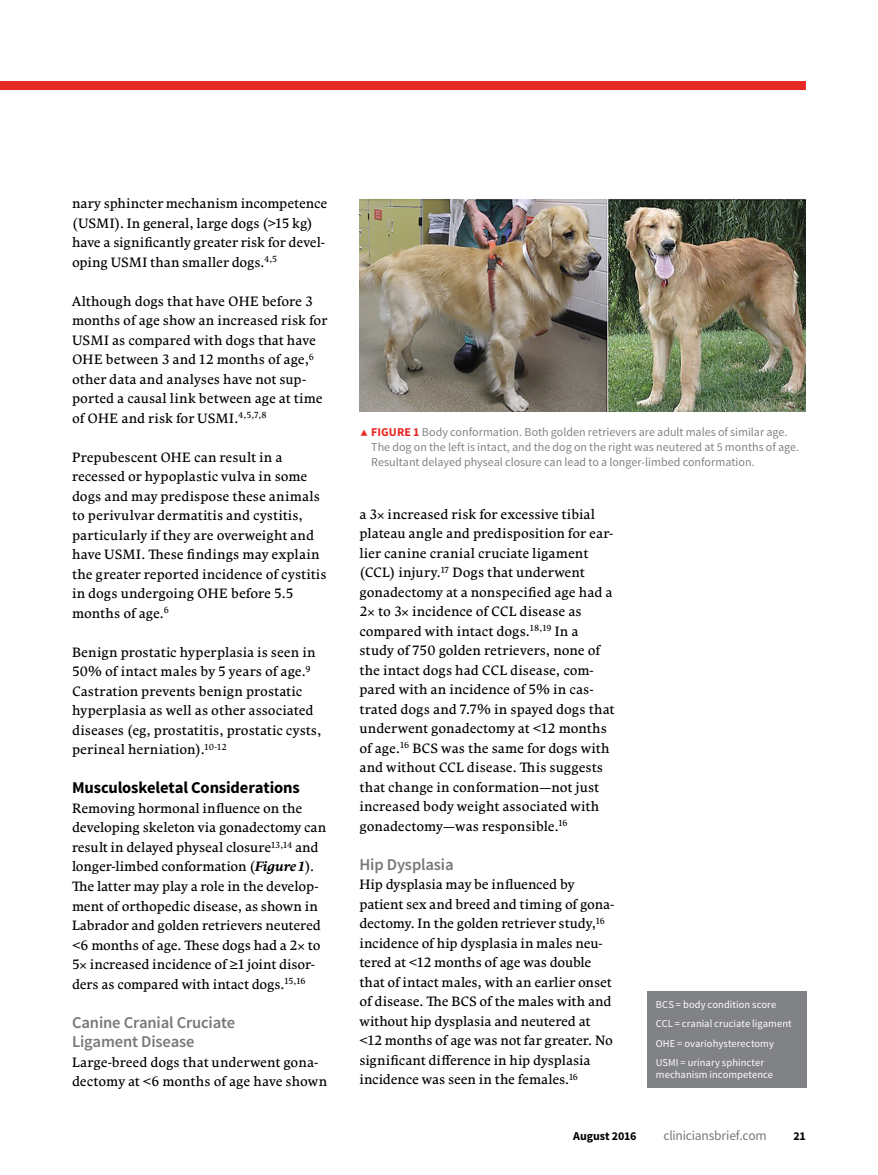
<style>
.page{position:relative;width:878px;height:1175px;background:#fff}
.page>*{position:absolute;margin:0;border:0;box-sizing:border-box;transform-origin:0 0}
.Head_B{font:600 16.5px/19.5px "Source Sans Pro";letter-spacing:-.01em;color:#77787b}
.Head_A{font:700 16.5px "Source Sans Pro";letter-spacing:-.01em;color:#000}
.Body_Comenia_Serif{font:13.5px/19.5px "Comenia Serif Pro";color:#000}
.t1{font:13.5px "Source Sans Pro";letter-spacing:-.015em;color:#77787b}
.Figure_Caption{font:12px/15px "Source Sans Pro";color:#808285}
.t2{font:700 12px "Source Sans Pro";color:#000}
.Acronyms{font:10.5px/12px "Source Sans Pro";letter-spacing:.005em;color:#fff}
.s1{font-weight:700;font-style:italic}
.s2{font-weight:700;color:#e52823}
</style>
<div class="page">
<div style="left:0;top:81px;width:806px;height:9px;background:#e52823"></div>
<div style="left:646px;top:990px;width:160px;height:97px;background:#808285"></div>
<img style="left:359px;top:199px;width:447px;height:213px">
<p class="Body_Comenia_Serif" style="left:72px;top:194px;width:257px">nary sphincter mechanism incompetence (USMI). In general, large dogs (&gt;15 kg) have a significantly greater risk for devel&shy;oping USMI than smaller dogs.<sup>4,5</sup></p>
<p class="Body_Comenia_Serif" style="left:72px;top:291px;width:256px">Although dogs that have OHE before 3 months of age show an increased risk for USMI as compared with dogs that have OHE between 3 and 12 months of age,<sup>6 </sup>other data and analyses have not sup&shy;ported a causal link between age at time of OHE and risk for USMI.<sup>4,5,7,8</sup></p>
<p class="Body_Comenia_Serif" style="left:72px;top:447px;width:256px">Prepubescent OHE can result in a recessed or hypoplastic vulva in some dogs and may predispose these animals to perivulvar dermatitis and cystitis, particularly if they are overweight and have USMI. These findings may explain the greater reported incidence of cystitis in dogs undergoing OHE before 5.5 months of age.<sup>6</sup></p>
<p class="Body_Comenia_Serif" style="left:72px;top:642px;width:251px">Benign prostatic hyperplasia is seen in 50% of intact males by 5 years of age.<sup>9<br></sup>Castration prevents benign prostatic hyperplasia as well as other associated diseases (eg, prostatitis, prostatic cysts, perineal herniation).<sup>10-12</sup></p>
<p class="Head_A" style="left:72px;top:777px;width:229px">Musculoskeletal Considerations</p>
<p class="Body_Comenia_Serif" style="left:72px;top:798px;width:256px">Removing hormonal influence on the developing skeleton via gonadectomy can result in delayed physeal closure<sup>13,14</sup> and longer-limbed conformation (<span class="s1">Figure 1</span>).<br>The latter may play a role in the develop&shy;ment of orthopedic disease, as shown in Labrador and golden retrievers neutered &lt;6 months of age. These dogs had a 2 to 5 increased incidence of ≥1 joint disor&shy;ders as compared with intact dogs.<sup>15,16</sup></p>
<p class="Head_B" style="left:72px;top:1012px;width:164px">Canine Cranial Cruciate<br>Ligament Disease</p>
<p class="Body_Comenia_Serif" style="left:72px;top:1052px;width:257px">Large-breed dogs that underwent gona&shy;dectomy at &lt;6 months of age have shown</p>
<p class="Figure_Caption" style="left:371px;top:424px;width:429px"><span class="s2">FIGURE 1</span> Body conformation. Both golden retrievers are adult males of similar age.<br>The dog on the left is intact, and the dog on the right was neutered at 5 months of age.<br>Resultant delayed physeal closure can lead to a longer-limbed conformation.</p>
<p class="Body_Comenia_Serif" style="left:359px;top:504px;width:256px">a 3 increased risk for excessive tibial plateau angle and predisposition for ear&shy;lier canine cranial cruciate ligament (CCL) injury.<sup>17</sup> Dogs that underwent gonadectomy at a nonspecified age had a 2 to 3 incidence of CCL disease as compared with intact dogs.<sup>18,19</sup> In a study of 750 golden retrievers, none of the intact dogs had CCL disease, com&shy;pared with an incidence of 5% in cas&shy;trated dogs and 7.7% in spayed dogs that underwent gonadectomy at &lt;12 months of age.<sup>16</sup> BCS was the same for dogs with and without CCL disease. This suggests that change in conformation—not just increased body weight associated with gonadectomy—was responsible.<sup>16</sup></p>
<p class="Head_B" style="left:359px;top:855px;width:96px">Hip Dysplasia</p>
<p class="Body_Comenia_Serif" style="left:359px;top:874px;width:256px">Hip dysplasia may be influenced by patient sex and breed and timing of gona&shy;dectomy. In the golden retriever study,<sup>16 </sup>incidence of hip dysplasia in males neu&shy;tered at &lt;12 months of age was double that of intact males, with an earlier onset of disease. The BCS of the males with and without hip dysplasia and neutered at &lt;12 months of age was not far greater. No significant difference in hip dysplasia incidence was seen in the females.<sup>16</sup></p>
<p class="Acronyms" style="left:656px;top:998px;width:122px">BCS = body condition score</p>
<p class="Acronyms" style="left:656px;top:1017px;width:137px">CCL = cranial cruciate ligament</p>
<p class="Acronyms" style="left:656px;top:1037px;width:119px">OHE = ovariohysterectomy</p>
<p class="Acronyms" style="left:656px;top:1056px;width:119px">USMI = urinary sphincter mechanism incompetence</p>
<p class="t2" style="left:573px;top:1128px;width:65px">August 2016</p>
<p class="t1" style="left:663px;top:1127px;width:105px">cliniciansbrief.com</p>
<p class="t2" style="left:793px;top:1128px;width:14px">21</p>
</div>
